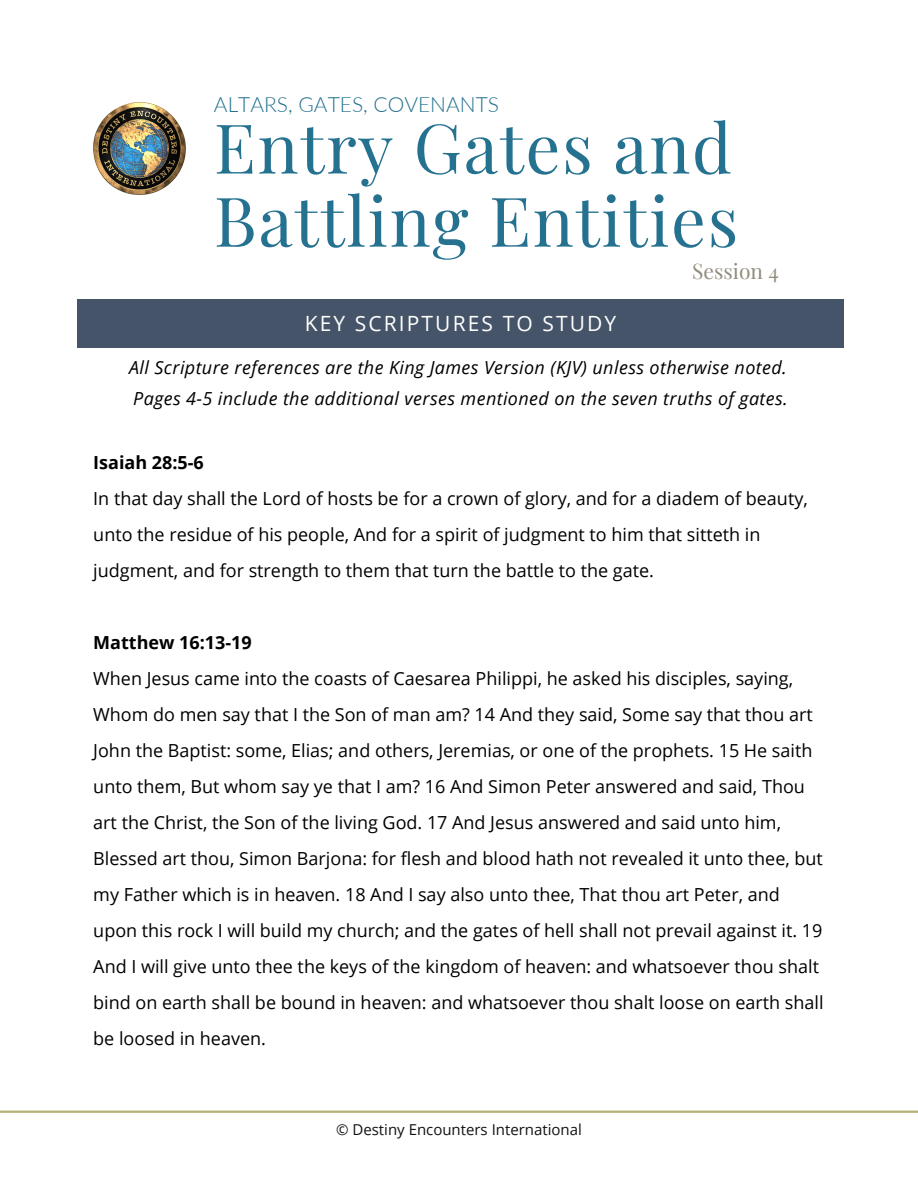
<style>
.page{position:relative;width:918px;height:1188px;background:#fff}
.page>*{position:absolute;margin:0;border:0;box-sizing:border-box;transform-origin:0 0}
.t1{font:68.7px/73.2px "Playfair Display";letter-spacing:.025em;color:#257290}
.t2{font:300 21px "Lato";color:#257290}
.t3{font:21px "Open Sans";letter-spacing:.1em;color:#fff}
.t4{font:21px "Playfair Display";color:#928d7d}
.t5{font:18px/36px "Open Sans";color:#000}
.t6{font:italic 18px "Open Sans";letter-spacing:.02em;color:#000}
.t7{font:700 18px "Open Sans";color:#000}
.t8{font:15px "Open Sans";color:#141211}
</style>
<div class="page">
<img style="left:93px;top:102px;width:93px;height:93px">
<div style="left:77px;top:299px;width:766px;height:48px;background:#455468"></div>
<hr style="left:0;top:1111px;width:918px;height:2px;background:#b6b275">
<p class="t2" style="left:214px;top:91px;width:287px">ALTARS, GATES, COVENANTS</p>
<p class="t1" style="left:214px;top:109px;width:526px">Entry Gates and<br>Battling Entities</p>
<p class="t4" style="left:692px;top:256px;width:88px">Session 4</p>
<p class="t3" style="left:305px;top:309px;width:313px">KEY SCRIPTURES TO STUDY</p>
<p class="t6" style="left:129px;top:355px;width:659px">All Scripture references are the King James Version (KJV) unless otherwise noted.</p>
<p class="t6" style="left:133px;top:386px;width:656px">Pages 4-5 include the additional verses mentioned on the seven truths of gates.</p>
<p class="t7" style="left:93px;top:450px;width:112px">Isaiah 28:5-6</p>
<p class="t5" style="left:93px;top:480px;width:716px">In that day shall the Lord of hosts be for a crown of glory, and for a diadem of beauty, unto the residue of his people, And for a spirit of judgment to him that sitteth in judgment, and for strength to them that turn the battle to the gate.</p>
<p class="t7" style="left:93px;top:630px;width:160px">Matthew 16:13-19</p>
<p class="t5" style="left:93px;top:660px;width:732px">When Jesus came into the coasts of Caesarea Philippi, he asked his disciples, saying, Whom do men say that I the Son of man am? 14 And they said, Some say that thou art John the Baptist: some, Elias; and others, Jeremias, or one of the prophets. 15 He saith unto them, But whom say ye that I am? 16 And Simon Peter answered and said, Thou art the Christ, the Son of the living God. 17 And Jesus answered and said unto him, Blessed art thou, Simon Barjona: for flesh and blood hath not revealed it unto thee, but my Father which is in heaven. 18 And I say also unto thee, That thou art Peter, and upon this rock I will build my church; and the gates of hell shall not prevail against it. 19<br>And I will give unto thee the keys of the kingdom of heaven: and whatsoever thou shalt bind on earth shall be bound in heaven: and whatsoever thou shalt loose on earth shall be loosed in heaven.</p>
<p class="t8" style="left:336px;top:1119px;width:247px">© Destiny Encounters International</p>
</div>
